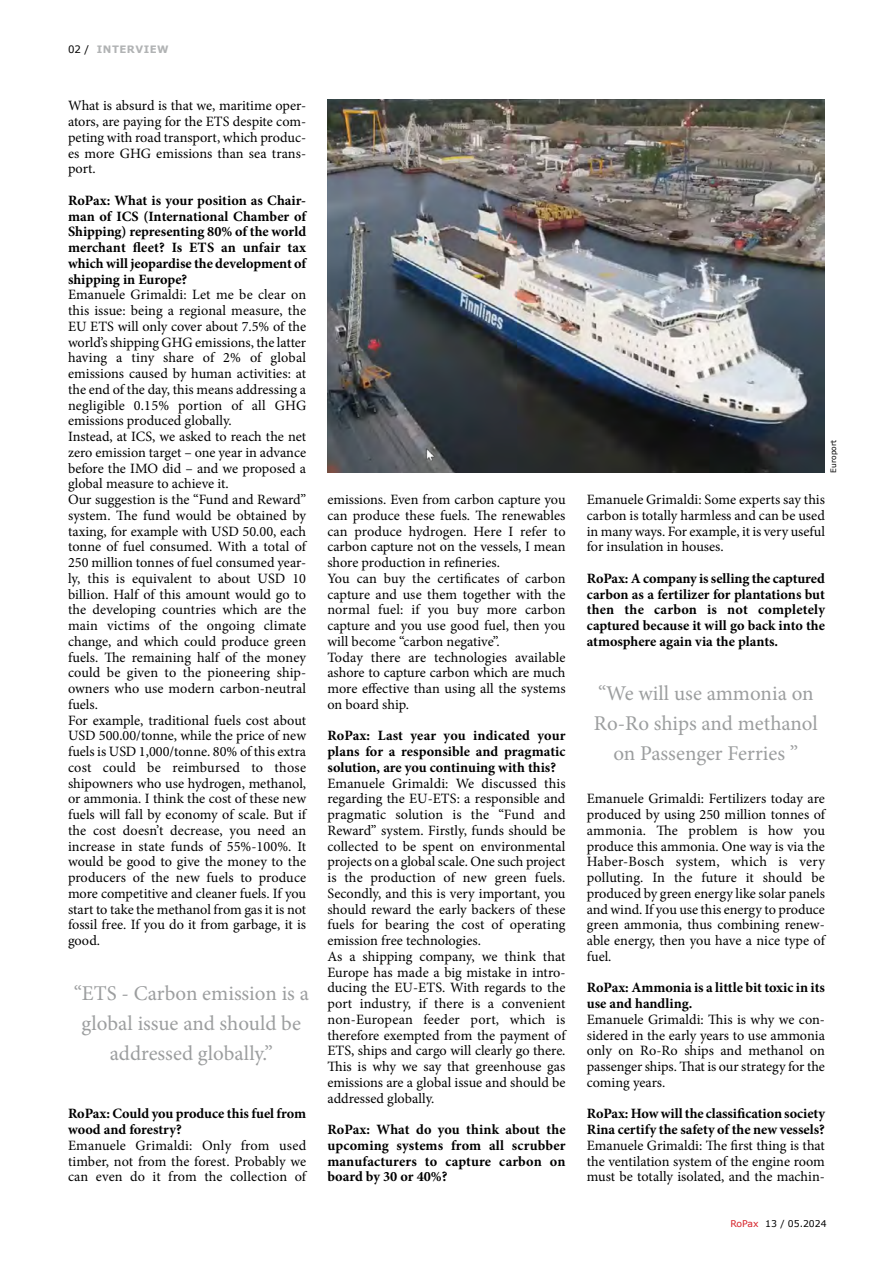
<style>
.page{position:relative;width:893px;height:1263px;background:#fff}
.page>*{position:absolute;margin:0;border:0;box-sizing:border-box;transform-origin:0 0}
.Zitat{font:21px/30px "Minion Pro";color:#9c9e9f;text-align:center}
.Copytext{font:14.25px/15.8px "Minion Pro";color:#000;text-align:justify}
.Copytext-2{font:700 14.25px/15.8px "Minion Pro";color:#000;text-align:justify}
.t1{font:700 10.2px "Verdana";letter-spacing:.05em;color:#b1b3b4}
.t2{font:9.3px "Verdana";color:#000}
.Bildnachweis{font:7.5px "Verdana";color:#000}
.s1{font-weight:400;color:#000}
.s2{color:#d51f26}
</style>
<div class="page">
<img style="left:327px;top:99px;width:498px;height:373px">
<p class="t1" style="left:68px;top:43px;width:102px"><span class="s1">02 /</span> INTERVIEW</p>
<p class="Copytext" style="left:68px;top:98px;width:240px">What is absurd is that we, maritime oper&shy;ators, are paying for the ETS despite com&shy;peting with road transport, which produc&shy;es more GHG emissions than sea trans&shy;port.</p>
<p class="Copytext-2" style="left:68px;top:192px;width:240px">RoPax: What is your position as Chair&shy;man of ICS (International Chamber of Shipping) representing 80% of the world merchant fleet? Is ETS an unfair tax which will jeopardise the development of shipping in Europe?</p>
<p class="Copytext" style="left:68px;top:287px;width:240px">Emanuele Grimaldi: Let me be clear on this issue: being a regional measure, the EU ETS will only cover about 7.5% of the world’s shipping GHG emissions, the latter having a tiny share of 2% of global emissions caused by human activities: at the end of the day, this means addressing a negligible 0.15% portion of all GHG emissions produced globally.</p>
<p class="Copytext" style="left:68px;top:429px;width:240px">Instead, at ICS, we asked to reach the net zero emission target – one year in advance before the IMO did – and we proposed a global measure to achieve it.</p>
<p class="Copytext" style="left:68px;top:492px;width:240px;text-align:left">Our suggestion is the “Fund and Reward” system. The fund would be obtained by taxing, for example with USD 50.00, each tonne of fuel consumed. With a total of 250 million tonnes of fuel consumed year&shy;ly, this is equivalent to about USD 10 billion. Half of this amount would go to the developing countries which are the main victims of the ongoing climate change, and which could produce green fuels. The remaining half of the money could be given to the pioneering ship&shy;owners who use modern carbon-neutral fuels.</p>
<p class="Copytext" style="left:68px;top:712px;width:240px">For example, traditional fuels cost about USD 500.00/tonne, while the price of new fuels is USD 1,000/tonne. 80% of this extra cost could be reimbursed to those shipowners who use hydrogen, methanol, or ammonia. I think the cost of these new fuels will fall by economy of scale. But if the cost doesn’t decrease, you need an increase in state funds of 55%-100%. It would be good to give the money to the producers of the new fuels to produce more competitive and cleaner fuels. If you start to take the methanol from gas it is not fossil free. If you do it from garbage, it is good.</p>
<p class="Zitat" style="left:74px;top:978px;width:237px">“ETS - Carbon emission is a global issue and should be addressed globally.”</p>
<p class="Copytext-2" style="left:68px;top:1106px;width:240px">RoPax: Could you produce this fuel from wood and forestry?</p>
<p class="Copytext" style="left:68px;top:1137px;width:240px">Emanuele Grimaldi: Only from used timber, not from the forest. Probably we can even do it from the collection of</p>
<p class="Copytext" style="left:327px;top:492px;width:240px">emissions. Even from carbon capture you can produce these fuels. The renewables can produce hydrogen. Here I refer to carbon capture not on the vessels, I mean shore production in refineries.</p>
<p class="Copytext" style="left:327px;top:570px;width:240px">You can buy the certificates of carbon capture and use them together with the normal fuel: if you buy more carbon capture and you use good fuel, then you will become “carbon negative”.</p>
<p class="Copytext" style="left:327px;top:649px;width:240px">Today there are technologies available ashore to capture carbon which are much more effective than using all the systems on board ship.</p>
<p class="Copytext-2" style="left:327px;top:728px;width:240px">RoPax: Last year you indicated your plans for a responsible and pragmatic solution, are you continuing with this?</p>
<p class="Copytext" style="left:327px;top:775px;width:240px">Emanuele Grimaldi: We discussed this regarding the EU-ETS: a responsible and pragmatic solution is the “Fund and Reward” system. Firstly, funds should be collected to be spent on environmental projects on a global scale. One such project is the production of new green fuels.<br>Secondly, and this is very important, you should reward the early backers of these fuels for bearing the cost of operating emission free technologies.</p>
<p class="Copytext" style="left:327px;top:948px;width:240px">As a shipping company, we think that Europe has made a big mistake in intro&shy;ducing the EU-ETS. With regards to the port industry, if there is a convenient non-European feeder port, which is therefore exempted from the payment of ETS, ships and cargo will clearly go there.<br>This is why we say that greenhouse gas emissions are a global issue and should be addressed globally.</p>
<p class="Copytext-2" style="left:327px;top:1121px;width:240px">RoPax: What do you think about the upcoming systems from all scrubber manufacturers to capture carbon on board by 30 or 40%?</p>
<p class="Bildnachweis" style="left:828px;top:473px;width:34px;rotate:-90deg">Europort</p>
<p class="Copytext" style="left:587px;top:492px;width:240px">Emanuele Grimaldi: Some experts say this carbon is totally harmless and can be used in many ways. For example, it is very useful for insulation in houses.</p>
<p class="Copytext-2" style="left:587px;top:570px;width:240px">RoPax: A company is selling the captured carbon as a fertilizer for plantations but then the carbon is not completely captured because it will go back into the atmosphere again via the plants.</p>
<p class="Zitat" style="left:594px;top:679px;width:225px">“We will use ammonia on<br>Ro-Ro ships and methanol on Passenger Ferries ”</p>
<p class="Copytext" style="left:587px;top:791px;width:240px">Emanuele Grimaldi: Fertilizers today are produced by using 250 million tonnes of ammonia. The problem is how you produce this ammonia. One way is via the Haber-Bosch system, which is very polluting. In the future it should be produced by green energy like solar panels and wind. If you use this energy to produce green ammonia, thus combining renew&shy;able energy, then you have a nice type of fuel.</p>
<p class="Copytext-2" style="left:587px;top:980px;width:240px">RoPax: Ammonia is a little bit toxic in its use and handling.</p>
<p class="Copytext" style="left:587px;top:1011px;width:240px">Emanuele Grimaldi: This is why we con&shy;sidered in the early years to use ammonia only on Ro-Ro ships and methanol on passenger ships. That is our strategy for the coming years.</p>
<p class="Copytext-2" style="left:587px;top:1106px;width:240px">RoPax: How will the classification society<br>Rina certify the safety of the new vessels?</p>
<p class="Copytext" style="left:587px;top:1137px;width:240px">Emanuele Grimaldi: The first thing is that the ventilation system of the engine room must be totally isolated, and the machin-</p>
<p class="t2" style="left:730px;top:1218px;width:98px"><span class="s2">RoPax</span> 13 / 05.2024</p>
</div>
